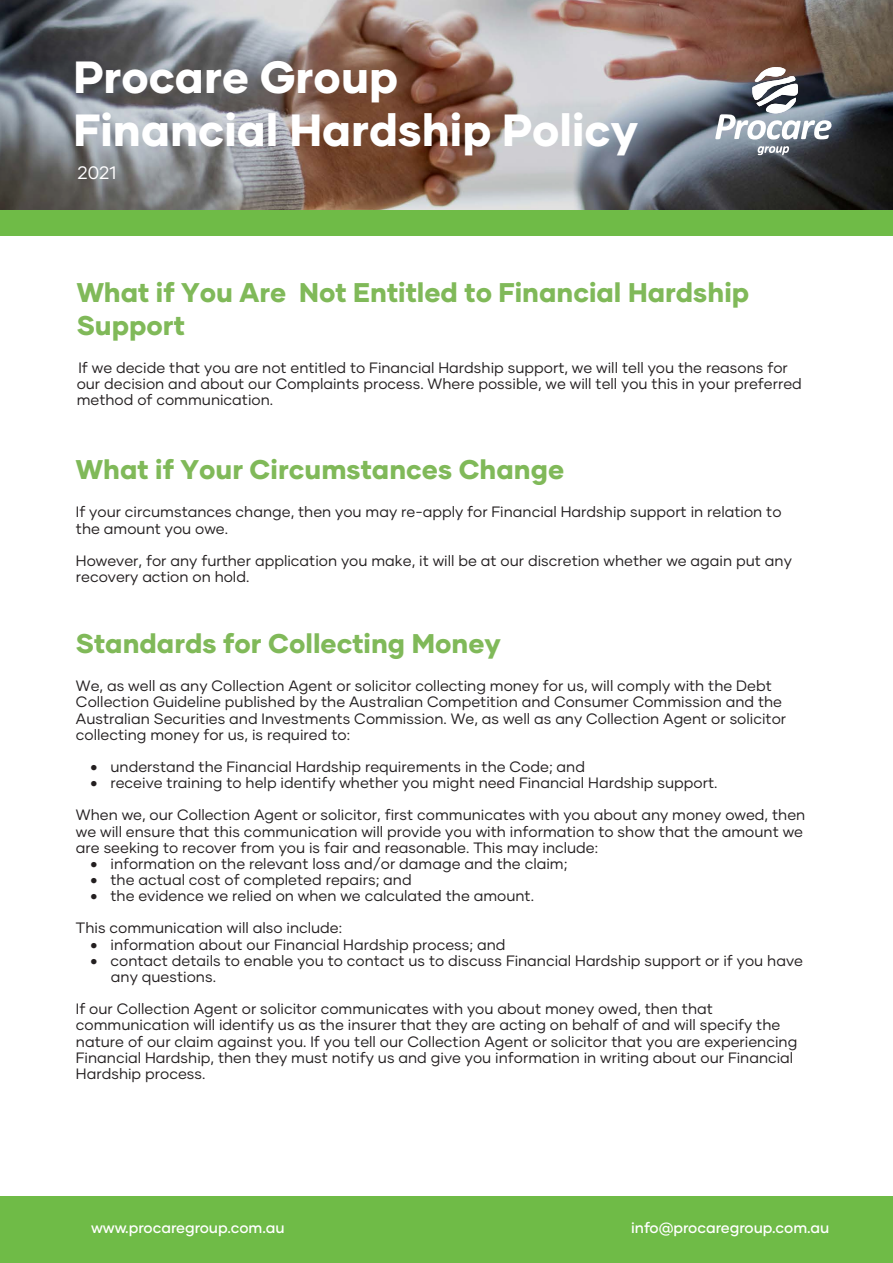
<style>
.page{position:relative;width:893px;height:1263px;background:#fff}
.page>*{position:absolute;margin:0;border:0;box-sizing:border-box;transform-origin:0 0}
.t1{font:800 45px/53.4px "Gilmer";color:#fff}
.t2{font:800 27px/32.4px "Gilmer";color:#80b959}
.t3{font:18px "Gilmer";color:#fff}
.t4{font:15px/16.2px "Gilmer";color:#231f20}
.t5{font:500 15px "Gilmer";color:#fff}
</style>
<div class="page">
<img style="left:0;top:0;width:893px;height:218px">
<div style="left:0;top:218px;width:893px;height:18px;background:#6fbb47"></div>
<svg style="left:715px;top:67px;width:117px;height:73px"></svg>
<svg style="left:757px;top:146px;width:32px;height:9px"></svg>
<div style="left:0;top:210px;width:892px;height:8px;background:#6fbb47"></div>
<div style="left:0;top:1196px;width:893px;height:67px;background:#6fbb47"></div>
<h1 class="t1" style="left:74px;top:50px;width:566px">Procare Group<br>Financial Hardship Policy</h1>
<p class="t3" style="left:78px;top:161px;width:41px">2021</p>
<h2 class="t2" style="left:77px;top:276px;width:674px">What if You Are Not Entitled to Financial Hardship<br>Support</h2>
<p class="t4" style="left:77px;top:359px;width:727px">If we decide that you are not entitled to Financial Hardship support, we will tell you the reasons for our decision and about our Complaints process. Where possible, we will tell you this in your preferred method of communication.</p>
<h2 class="t2" style="left:76px;top:453px;width:490px">What if Your Circumstances Change</h2>
<p class="t4" style="left:76px;top:504px;width:707px">If your circumstances change, then you may re-apply for Financial Hardship support in relation to the amount you owe.</p>
<p class="t4" style="left:76px;top:552px;width:717px">However, for any further application you make, it will be at our discretion whether we again put any recovery action on hold.</p>
<h2 class="t2" style="left:76px;top:627px;width:426px">Standards for Collecting Money</h2>
<p class="t4" style="left:76px;top:678px;width:712px">We, as well as any Collection Agent or solicitor collecting money for us, will comply with the Debt Collection Guideline published by the Australian Competition and Consumer Commission and the Australian Securities and Investments Commission. We, as well as any Collection Agent or solicitor collecting money for us, is required to:</p>
<p class="t4" style="left:90px;top:758px;width:496px">• understand the Financial Hardship requirements in the Code; and</p>
<p class="t4" style="left:76px;top:767px;width:731px;line-height:32.2px;text-indent:15px">• receive training to help identify whether you might need Financial Hardship support.<br>When we, our Collection Agent or solicitor, first communicates with you about any money owed, then</p>
<p class="t4" style="left:76px;top:823px;width:729px">we will ensure that this communication will provide you with information to show that the amount we are seeking to recover from you is fair and reasonable. This may include:</p>
<p class="t4" style="left:90px;top:855px;width:478px">• information on the relevant loss and/or damage and the claim;</p>
<p class="t4" style="left:90px;top:871px;width:323px">• the actual cost of completed repairs; and</p>
<p class="t4" style="left:76px;top:880px;width:460px;line-height:32.2px;text-indent:15px">• the evidence we relied on when we calculated the amount.<br>This communication will also include:</p>
<p class="t4" style="left:90px;top:936px;width:416px">• information about our Financial Hardship process; and</p>
<p class="t4" style="left:111px;top:952px;width:693px;text-indent:-20px">• contact details to enable you to contact us to discuss Financial Hardship support or if you have any questions.</p>
<p class="t4" style="left:76px;top:1001px;width:723px">If our Collection Agent or solicitor communicates with you about money owed, then that communication will identify us as the insurer that they are acting on behalf of and will specify the nature of our claim against you. If you tell our Collection Agent or solicitor that you are experiencing Financial Hardship, then they must notify us and give you information in writing about our Financial Hardship process.</p>
<p class="t5" style="left:91px;top:1218px;width:195px">www.procaregroup.com.au</p>
<p class="t5" style="left:631px;top:1218px;width:200px">info@procaregroup.com.au</p>
</div>
